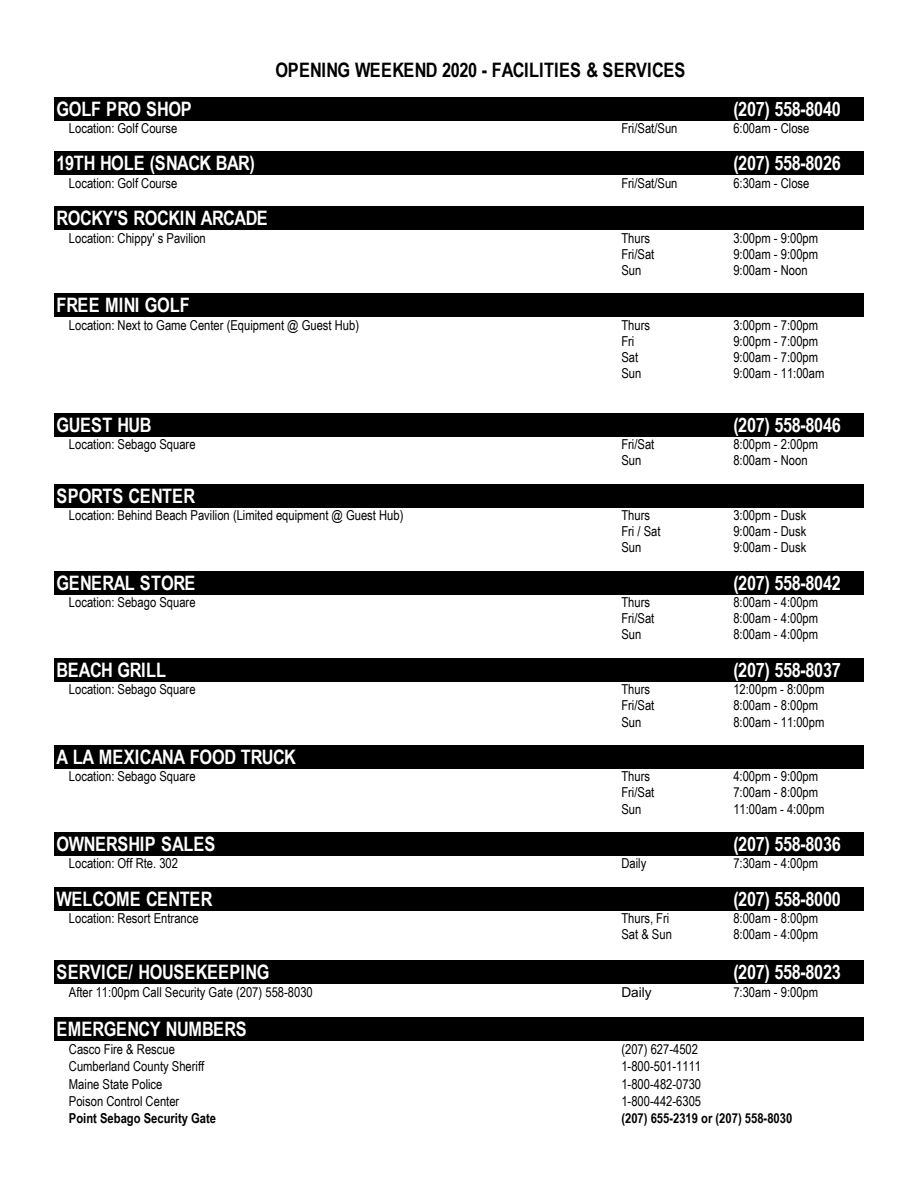
<style>
.page{position:relative;width:918px;height:1188px;background:#fff}
.page>*{position:absolute;margin:0;border:0;box-sizing:border-box;transform-origin:0 0}
.t1{font:700 19.95px "Arial Narrow";letter-spacing:-.02em;color:#fff}
.t2{font:700 19.95px "Arial Narrow";color:#000}
.t3{font:700 19.95px "Arial Narrow";color:#fff}
.t4{font:700 19.95px "Arial Narrow";letter-spacing:.015em;color:#fff}
.t5{font:13.65px "Arial Narrow";color:#000}
.t6{font:700 13.65px "Arial Narrow";color:#000}
.t7{font:13.65px "Arial";color:#000}
</style>
<div class="page">
<div style="left:54px;top:97px;width:810px;height:24px;background:#000"></div>
<div style="left:54px;top:152px;width:810px;height:23px;background:#000"></div>
<div style="left:54px;top:206px;width:810px;height:24px;background:#000"></div>
<div style="left:54px;top:294px;width:810px;height:23px;background:#000"></div>
<div style="left:54px;top:413px;width:810px;height:24px;background:#000"></div>
<div style="left:54px;top:484px;width:810px;height:24px;background:#000"></div>
<div style="left:54px;top:571px;width:810px;height:24px;background:#000"></div>
<div style="left:54px;top:658px;width:810px;height:24px;background:#000"></div>
<div style="left:54px;top:745px;width:810px;height:24px;background:#000"></div>
<div style="left:54px;top:832px;width:810px;height:24px;background:#000"></div>
<div style="left:54px;top:887px;width:810px;height:24px;background:#000"></div>
<div style="left:54px;top:960px;width:810px;height:24px;background:#000"></div>
<div style="left:54px;top:1018px;width:810px;height:23px;background:#000"></div>
<h1 class="t2" style="left:275px;top:55px;width:412px">OPENING WEEKEND 2020 - FACILITIES &amp; SERVICES</h1>
<h1 class="t1" style="left:56px;top:93px;width:137px">GOLF PRO SHOP</h1>
<h1 class="t1" style="left:733px;top:93px;width:109px">(207) 558-8040</h1>
<p class="t5" style="left:69px;top:118px;width:110px">Location: Golf Course</p>
<p class="t5" style="left:621px;top:118px;width:58px">Fri/Sat/Sun</p>
<p class="t5" style="left:733px;top:118px;width:78px">6:00am - Close</p>
<h1 class="t1" style="left:56px;top:148px;width:200px">19TH HOLE (SNACK BAR)</h1>
<h1 class="t1" style="left:733px;top:148px;width:109px">(207) 558-8026</h1>
<p class="t5" style="left:69px;top:173px;width:110px">Location: Golf Course</p>
<p class="t5" style="left:621px;top:173px;width:58px">Fri/Sat/Sun</p>
<p class="t5" style="left:733px;top:173px;width:78px">6:30am - Close</p>
<h1 class="t1" style="left:56px;top:203px;width:213px">ROCKY'S ROCKIN ARCADE</h1>
<p class="t5" style="left:69px;top:228px;width:138px">Location: Chippy' s Pavilion</p>
<p class="t5" style="left:621px;top:228px;width:30px">Thurs</p>
<p class="t5" style="left:733px;top:228px;width:86px">3:00pm - 9:00pm</p>
<p class="t5" style="left:621px;top:244px;width:35px">Fri/Sat</p>
<p class="t5" style="left:733px;top:244px;width:86px">9:00am - 9:00pm</p>
<p class="t5" style="left:621px;top:260px;width:21px">Sun</p>
<p class="t5" style="left:733px;top:260px;width:76px">9:00am - Noon</p>
<h1 class="t3" style="left:56px;top:290px;width:135px">FREE MINI GOLF</h1>
<p class="t5" style="left:69px;top:315px;width:292px">Location: Next to Game Center (Equipment @ Guest Hub)</p>
<p class="t5" style="left:621px;top:315px;width:30px">Thurs</p>
<p class="t5" style="left:733px;top:315px;width:86px">3:00pm - 7:00pm</p>
<p class="t5" style="left:621px;top:331px;width:15px">Fri</p>
<p class="t5" style="left:733px;top:331px;width:86px">9:00pm - 7:00pm</p>
<p class="t5" style="left:621px;top:347px;width:18px">Sat</p>
<p class="t5" style="left:733px;top:347px;width:86px">9:00am - 7:00pm</p>
<p class="t5" style="left:621px;top:363px;width:21px">Sun</p>
<p class="t5" style="left:733px;top:363px;width:93px">9:00am - 11:00am</p>
<h1 class="t1" style="left:56px;top:410px;width:97px">GUEST HUB</h1>
<h1 class="t1" style="left:733px;top:410px;width:109px">(207) 558-8046</h1>
<p class="t5" style="left:69px;top:434px;width:128px">Location: Sebago Square</p>
<p class="t5" style="left:621px;top:434px;width:35px">Fri/Sat</p>
<p class="t5" style="left:733px;top:434px;width:86px">8:00pm - 2:00pm</p>
<p class="t5" style="left:621px;top:450px;width:21px">Sun</p>
<p class="t5" style="left:733px;top:450px;width:76px">8:00am - Noon</p>
<h1 class="t3" style="left:56px;top:480px;width:140px">SPORTS CENTER</h1>
<p class="t5" style="left:69px;top:505px;width:336px">Location: Behind Beach Pavilion (Limited equipment @ Guest Hub)</p>
<p class="t5" style="left:621px;top:505px;width:30px">Thurs</p>
<p class="t5" style="left:733px;top:505px;width:74px">3:00pm - Dusk</p>
<p class="t5" style="left:621px;top:521px;width:41px">Fri / Sat</p>
<p class="t5" style="left:733px;top:521px;width:74px">9:00am - Dusk</p>
<p class="t5" style="left:621px;top:537px;width:21px">Sun</p>
<p class="t5" style="left:733px;top:537px;width:74px">9:00am - Dusk</p>
<h1 class="t1" style="left:56px;top:568px;width:141px">GENERAL STORE</h1>
<h1 class="t1" style="left:733px;top:568px;width:109px">(207) 558-8042</h1>
<p class="t5" style="left:69px;top:592px;width:128px">Location: Sebago Square</p>
<p class="t5" style="left:621px;top:592px;width:30px">Thurs</p>
<p class="t5" style="left:733px;top:592px;width:86px">8:00am - 4:00pm</p>
<p class="t5" style="left:621px;top:608px;width:35px">Fri/Sat</p>
<p class="t5" style="left:733px;top:608px;width:86px">8:00am - 4:00pm</p>
<p class="t5" style="left:621px;top:625px;width:21px">Sun</p>
<p class="t5" style="left:733px;top:625px;width:86px">8:00am - 4:00pm</p>
<h1 class="t1" style="left:56px;top:655px;width:111px">BEACH GRILL</h1>
<h1 class="t1" style="left:733px;top:655px;width:109px">(207) 558-8037</h1>
<p class="t5" style="left:69px;top:679px;width:128px">Location: Sebago Square</p>
<p class="t5" style="left:621px;top:679px;width:30px">Thurs</p>
<p class="t5" style="left:733px;top:679px;width:93px">12:00pm - 8:00pm</p>
<p class="t5" style="left:621px;top:696px;width:35px">Fri/Sat</p>
<p class="t5" style="left:733px;top:696px;width:86px">8:00am - 8:00pm</p>
<p class="t5" style="left:621px;top:712px;width:21px">Sun</p>
<p class="t5" style="left:733px;top:712px;width:93px">8:00am - 11:00pm</p>
<h1 class="t1" style="left:56px;top:742px;width:241px">A LA MEXICANA FOOD TRUCK</h1>
<p class="t5" style="left:69px;top:766px;width:128px">Location: Sebago Square</p>
<p class="t5" style="left:621px;top:766px;width:30px">Thurs</p>
<p class="t5" style="left:733px;top:766px;width:86px">4:00pm - 9:00pm</p>
<p class="t5" style="left:621px;top:783px;width:35px">Fri/Sat</p>
<p class="t5" style="left:733px;top:783px;width:86px">7:00am - 8:00pm</p>
<p class="t5" style="left:621px;top:799px;width:21px">Sun</p>
<p class="t5" style="left:733px;top:799px;width:93px">11:00am - 4:00pm</p>
<h1 class="t1" style="left:56px;top:829px;width:160px">OWNERSHIP SALES</h1>
<h1 class="t1" style="left:733px;top:829px;width:109px">(207) 558-8036</h1>
<p class="t5" style="left:69px;top:854px;width:111px">Location: Off Rte. 302</p>
<p class="t5" style="left:621px;top:854px;width:26px">Daily</p>
<p class="t5" style="left:733px;top:854px;width:86px">7:30am - 4:00pm</p>
<h1 class="t3" style="left:56px;top:884px;width:158px">WELCOME CENTER</h1>
<h1 class="t1" style="left:733px;top:884px;width:109px">(207) 558-8000</h1>
<p class="t5" style="left:69px;top:908px;width:131px">Location: Resort Entrance</p>
<p class="t5" style="left:621px;top:908px;width:50px">Thurs, Fri</p>
<p class="t5" style="left:733px;top:908px;width:86px">8:00am - 8:00pm</p>
<p class="t5" style="left:621px;top:924px;width:52px">Sat &amp; Sun</p>
<p class="t5" style="left:733px;top:924px;width:86px">8:00am - 4:00pm</p>
<h1 class="t4" style="left:56px;top:957px;width:215px">SERVICE/ HOUSEKEEPING</h1>
<h1 class="t1" style="left:733px;top:957px;width:109px">(207) 558-8023</h1>
<p class="t5" style="left:69px;top:982px;width:245px">After 11:00pm Call Security Gate (207) 558-8030</p>
<p class="t7" style="left:621px;top:982px;width:32px">Daily</p>
<p class="t5" style="left:733px;top:982px;width:86px">7:30am - 9:00pm</p>
<h1 class="t1" style="left:56px;top:1014px;width:192px">EMERGENCY NUMBERS</h1>
<p class="t5" style="left:69px;top:1039px;width:108px">Casco Fire &amp; Rescue</p>
<p class="t5" style="left:621px;top:1039px;width:78px">(207) 627-4502</p>
<p class="t5" style="left:69px;top:1056px;width:137px">Cumberland County Sheriff</p>
<p class="t5" style="left:621px;top:1056px;width:81px">1-800-501-1111</p>
<p class="t5" style="left:69px;top:1074px;width:95px">Maine State Police</p>
<p class="t5" style="left:621px;top:1074px;width:81px">1-800-482-0730</p>
<p class="t5" style="left:69px;top:1091px;width:112px">Poison Control Center</p>
<p class="t5" style="left:621px;top:1091px;width:81px">1-800-442-6305</p>
<p class="t6" style="left:69px;top:1108px;width:149px">Point Sebago Security Gate</p>
<p class="t6" style="left:621px;top:1108px;width:172px">(207) 655-2319 or (207) 558-8030</p>
</div>
